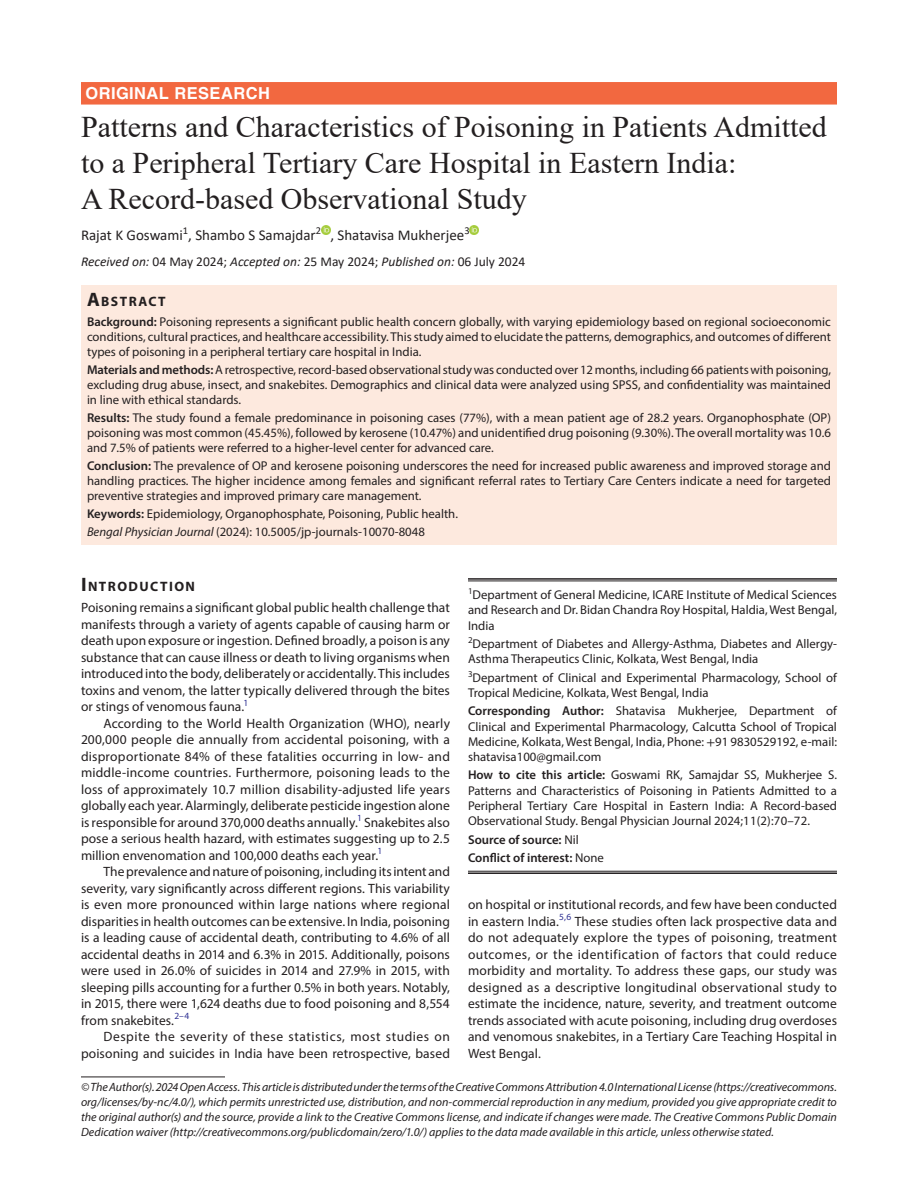
<style>
.page{position:relative;width:918px;height:1188px;background:#fff}
.page>*{position:absolute;margin:0;border:0;box-sizing:border-box;transform-origin:0 0}
.t1{font:30px/36px "Times New Roman";color:#231f20}
.ArticleType{font:700 16.5px "Helvetica LT Std";letter-spacing:.025em;color:#fff}
.AuthorName{font:15px "Calibri";color:#231f20}
.Head-1{font:700 13.65px "Myriad Pro";letter-spacing:.105em;color:#231f20}
.AbstractTitle{font:700 13.65px "Myriad Pro";letter-spacing:.105em;color:#231f20}
.Para-Indent{font:13.5px/16.5px "Myriad Pro";letter-spacing:.005em;color:#231f20;text-align:justify}
.Para-NoIndent{font:13.5px/16.5px "Myriad Pro";letter-spacing:.005em;color:#231f20;text-align:justify}
.PAS_History{font:italic 13.5px "Calibri";color:#231f20}
.Abstract-Para-first{font:12.75px/15px "Myriad Pro";color:#231f20;text-align:justify}
.How_to_Cite{font:12.75px/15.3px "Myriad Pro";color:#231f20;text-align:justify}
.Affiliation{font:12.75px/15.3px "Myriad Pro";color:#231f20}
.Corresponding_Author{font:12.75px/15.3px "Myriad Pro";color:#231f20;text-align:justify}
.Affiliation-first{font:12.75px/15.3px "Myriad Pro";color:#231f20;text-align:justify}
.Keywords{font:12.75px "Myriad Pro";color:#231f20}
.JT_DOI{font:12.75px "Myriad Pro";color:#231f20}
.COI{font:600 12.75px "Myriad Pro";color:#231f20}
.Source{font:600 12.75px "Myriad Pro";color:#231f20}
.FootNote{font:italic 12px/15px "Myriad Pro";color:#231f20;text-align:justify}
.s1{font-style:normal}
.s2{font-size:19.5px}
.s3{font-weight:600}
.s4{font-style:italic}
.s5{font-family:"STIX General"}
.s6{font-weight:400}
</style>
<div class="page">
<div style="left:81px;top:82px;width:756px;height:23px;background:#f26840"></div>
<div style="left:81px;top:286px;width:756px;height:25px;background:#fde9de"></div>
<div style="left:81px;top:310px;width:756px;height:55px;background:#fde9de"></div>
<div style="left:81px;top:358px;width:756px;height:55px;background:#fde9de"></div>
<div style="left:81px;top:406px;width:756px;height:55px;background:#fde9de"></div>
<div style="left:81px;top:454px;width:756px;height:55px;background:#fde9de"></div>
<div style="left:81px;top:502px;width:756px;height:25px;background:#fde9de"></div>
<div style="left:81px;top:520px;width:756px;height:25px;background:#fde9de"></div>
<svg style="left:321px;top:225px;width:9px;height:9px"></svg>
<svg style="left:470px;top:225px;width:9px;height:9px"></svg>
<hr style="left:81px;top:1077px;width:144px;height:1px;background:#231f20">
<hr style="left:468px;top:578px;width:369px;height:2px;background:#231f20">
<hr style="left:468px;top:581px;width:369px;height:1px;background:#231f20">
<hr style="left:468px;top:871px;width:369px;height:1px;background:#231f20">
<hr style="left:468px;top:872px;width:369px;height:2px;background:#231f20">
<p class="ArticleType" style="left:86px;top:83px;width:186px">ORIGINAL RESEARCH</p>
<p class="t1" style="left:81px;top:108px;width:747px">Patterns and Characteristics of Poisoning in Patients Admitted to a Peripheral Tertiary Care Hospital in Eastern India:<br>A Record-based Observational Study</p>
<p class="AuthorName" style="left:81px;top:225px;width:390px">Rajat K Goswami<sup>1</sup>, Shambo S Samajdar<sup>2</sup> , Shatavisa Mukherjee<sup>3</sup></p>
<p class="PAS_History" style="left:81px;top:252px;width:446px">Received on: <span class="s1">04 May 2024;</span> Accepted on: <span class="s1">25 May 2024;</span> Published on: <span class="s1">06 July 2024</span></p>
<p class="AbstractTitle" style="left:87px;top:293px;width:80px"><span class="s2">A</span>BSTRACT</p>
<p class="Abstract-Para-first" style="left:87px;top:314px;width:746px"><span class="s3">Background:</span> Poisoning represents a significant public health concern globally, with varying epidemiology based on regional socioeconomic conditions, cultural practices, and healthcare accessibility. This study aimed to elucidate the patterns, demographics, and outcomes of different types of poisoning in a peripheral tertiary care hospital in India.</p>
<p class="Abstract-Para-first" style="left:87px;top:362px;width:746px"><span class="s3">Materials and methods:</span> A retrospective, record-based observational study was conducted over 12 months, including 66 patients with poisoning, excluding drug abuse, insect, and snakebites. Demographics and clinical data were analyzed using SPSS, and confidentiality was maintained in line with ethical standards.</p>
<p class="Abstract-Para-first" style="left:87px;top:410px;width:746px"><span class="s3">Results:</span> The study found a female predominance in poisoning cases (77%), with a mean patient age of 28.2 years. Organophosphate (OP) poisoning was most common (45.45%), followed by kerosene (10.47%) and unidentified drug poisoning (9.30%). The overall mortality was 10.6 and 7.5% of patients were referred to a higher-level center for advanced care.</p>
<p class="Abstract-Para-first" style="left:87px;top:458px;width:746px"><span class="s3">Conclusion:</span> The prevalence of OP and kerosene poisoning underscores the need for increased public awareness and improved storage and handling practices. The higher incidence among females and significant referral rates to Tertiary Care Centers indicate a need for targeted preventive strategies and improved primary care management.</p>
<p class="Keywords" style="left:87px;top:506px;width:373px"><span class="s3">Keywords:</span> Epidemiology, Organophosphate, Poisoning, Public health.</p>
<p class="JT_DOI" style="left:87px;top:524px;width:339px"><span class="s4">Bengal Physician Journal</span> (2024): 10.5005/jp-journals-10070-8048</p>
<p class="Head-1" style="left:81px;top:578px;width:116px"><span class="s2">I</span>NTRODUCTION</p>
<p class="Para-NoIndent" style="left:81px;top:599px;width:371px">Poisoning remains a significant global public health challenge that manifests through a variety of agents capable of causing harm or death upon exposure or ingestion. Defined broadly, a poison is any substance that can cause illness or death to living organisms when introduced into the body, deliberately or accidentally. This includes toxins and venom, the latter typically delivered through the bites or stings of venomous fauna.<sup>1</sup></p>
<p class="Para-Indent" style="left:81px;top:715px;width:371px;text-indent:22px">According to the World Health Organization (WHO), nearly 200,000 people die annually from accidental poisoning, with a disproportionate 84% of these fatalities occurring in low- and middle-income countries. Furthermore, poisoning leads to the loss of approximately 10.7 million disability-adjusted life years globally each year. Alarmingly, deliberate pesticide ingestion alone is responsible for around 370,000 deaths annually.<sup>1</sup> Snakebites also pose a serious health hazard, with estimates suggesting up to 2.5 million envenomation and 100,000 deaths each year.<sup>1</sup></p>
<p class="Para-Indent" style="left:81px;top:863px;width:371px;text-indent:22px">The prevalence and nature of poisoning, including its intent and severity, vary significantly across different regions. This variability is even more pronounced within large nations where regional disparities in health outcomes can be extensive. In India, poisoning is a leading cause of accidental death, contributing to 4.6% of all accidental deaths in 2014 and 6.3% in 2015. Additionally, poisons were used in 26.0% of suicides in 2014 and 27.9% in 2015, with sleeping pills accounting for a further 0.5% in both years. Notably, in 2015, there were 1,624 deaths due to food poisoning and 8,554 from snakebites.<sup>2–4</sup></p>
<p class="Para-Indent" style="left:81px;top:1028px;width:370px;text-align:right">Despite the severity of these statistics, most studies on poisoning and suicides in India have been retrospective, based</p>
<p class="Affiliation-first" style="left:468px;top:587px;width:371px"><sup>1</sup>Department of General Medicine, ICARE Institute of Medical Sciences and Research and Dr. Bidan Chandra Roy Hospital, Haldia, West Bengal, India</p>
<p class="Affiliation" style="left:468px;top:636px;width:371px"><sup>2</sup>Department of Diabetes and Allergy-Asthma, Diabetes and Allergy-<br>Asthma Therapeutics Clinic, Kolkata, West Bengal, India</p>
<p class="Affiliation" style="left:468px;top:670px;width:370px"><sup>3</sup>Department of Clinical and Experimental Pharmacology, School of<br>Tropical Medicine, Kolkata, West Bengal, India</p>
<p class="Corresponding_Author" style="left:468px;top:703px;width:371px"><span class="s3">Corresponding Author:</span> Shatavisa Mukherjee, Department of Clinical and Experimental Pharmacology, Calcutta School of Tropical Medicine, Kolkata, West Bengal, India, Phone: <span class="s5">+</span>91 9830529192, e-mail: shatavisa100@gmail.com</p>
<p class="How_to_Cite" style="left:468px;top:767px;width:371px"><span class="s3">How to cite this article:</span> Goswami RK, Samajdar SS, Mukherjee S.<br>Patterns and Characteristics of Poisoning in Patients Admitted to a Peripheral Tertiary Care Hospital in Eastern India: A Record-based Observational Study. Bengal Physician Journal 2024;11(2):70–72.</p>
<p class="Source" style="left:468px;top:831px;width:112px">Source of source: <span class="s6">Nil</span></p>
<p class="COI" style="left:468px;top:850px;width:137px">Conflict of interest: <span class="s6">None</span></p>
<p class="Para-Indent" style="left:468px;top:896px;width:371px">on hospital or institutional records, and few have been conducted in eastern India.<sup>5,6</sup> These studies often lack prospective data and do not adequately explore the types of poisoning, treatment outcomes, or the identification of factors that could reduce morbidity and mortality. To address these gaps, our study was designed as a descriptive longitudinal observational study to estimate the incidence, nature, severity, and treatment outcome trends associated with acute poisoning, including drug overdoses and venomous snakebites, in a Tertiary Care Teaching Hospital in West Bengal.</p>
<p class="FootNote" style="left:81px;top:1079px;width:758px">© The Author(s). 2024 Open Access. This article is distributed under the terms of the Creative Commons Attribution 4.0 International License (https://creativecommons. org/licenses/by-nc/4.0/), which permits unrestricted use, distribution, and non-commercial reproduction in any medium, provided you give appropriate credit to the original author(s) and the source, provide a link to the Creative Commons license, and indicate if changes were made. The Creative Commons Public Domain Dedication waiver (http://creativecommons.org/publicdomain/zero/1.0/) applies to the data made available in this article, unless otherwise stated.</p>
</div>
